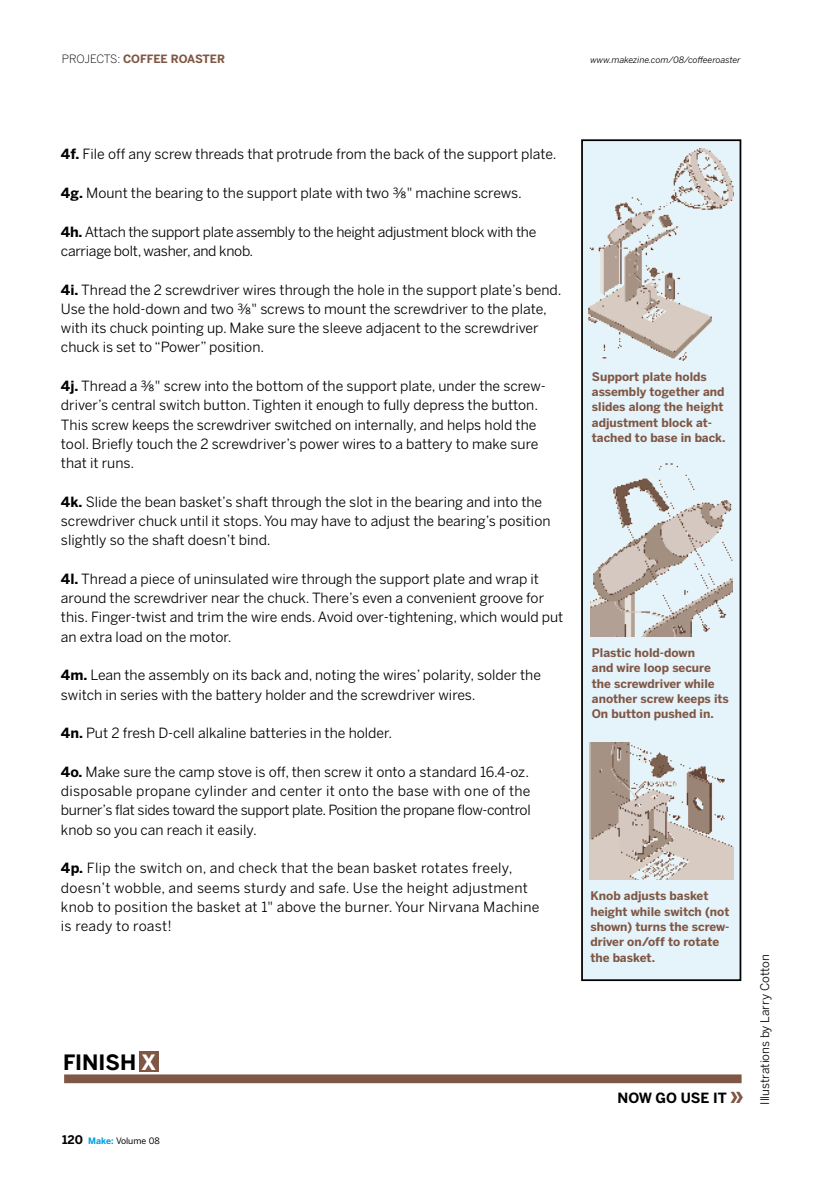
<style>
.page{position:relative;width:835px;height:1182px;background:#fff}
.page>*{position:absolute;margin:0;border:0;box-sizing:border-box;transform-origin:0 0}
.t1{font:700 21px "Benton Sans";color:#000}
.t2{font:14px/19.2px "Benton Sans";color:#000}
.t3{font:14px/19.2px "Benton Sans";letter-spacing:.02em;color:#000}
.t4{font:14px/19.2px "Benton Sans";letter-spacing:-.02em;color:#000}
.t5{font:700 14px "Benton Sans";color:#000}
.t6{font:700 11.9px/15.2px "Benton Sans";color:#7f5744}
.t7{font:11.9px "Benton Sans";color:#000}
.t8{font:700 11.38px "Benton Sans";color:#7f5744}
.t9{font:italic 8.75px "Benton Sans";color:#000}
.t10{font:8.75px "Benton Sans";color:#000}
.s1{font-weight:300;color:#000}
.s2{font-weight:700}
.s3{font-family:"Benton Sans Frac BK"}
.s4{color:#fff}
.s5{font-weight:700;font-size:11.9px}
.s6{font-weight:700;color:#00a2e3}
.s7{font-size:21px;color:#7f5744}
</style>
<div class="page">
<div style="left:582px;top:140px;width:158px;height:840px;background:#e5f3fb"></div>
<div style="left:581px;top:139px;width:160px;height:841px;border:2px solid #000"></div>
<div style="left:139px;top:1051px;width:20px;height:20px;background:#7f5744"></div>
<div style="left:64px;top:1074px;width:677px;height:9px;background:#7f5744"></div>
<img style="left:590px;top:463px;width:142px;height:173px">
<img style="left:589px;top:742px;width:144px;height:137px">
<img style="left:589px;top:140px;width:144px;height:221px">
<p class="t8" style="left:62px;top:52px;width:165px"><span class="s1">PROJECTS:</span> coffee roaster</p>
<p class="t9" style="left:590px;top:55px;width:152px">www.makezine.com/08/coffeeroaster</p>
<p class="t2" style="left:61px;top:145px;width:497px"><span class="s2">4f.</span> File off any screw threads that protrude from the back of the support plate.</p>
<p class="t2" style="left:61px;top:183px;width:462px"><span class="s2">4g.</span> Mount the bearing to the support plate with two <span class="s3">2</span>" machine screws.</p>
<p class="t4" style="left:61px;top:222px;width:477px"><span class="s2">4h.</span> Attach the support plate assembly to the height adjustment block with the carriage bolt, washer, and knob.</p>
<p class="t2" style="left:61px;top:279px;width:502px"><span class="s2">4i.</span> Thread the 2 screwdriver wires through the hole in the support plate’s bend.<br>Use the hold-down and two <span class="s3">2</span>" screws to mount the screwdriver to the plate, with its chuck pointing up. Make sure the sleeve adjacent to the screwdriver chuck is set to “Power” position.</p>
<p class="t2" style="left:61px;top:376px;width:486px"><span class="s2">4j.</span> Thread a <span class="s3">2</span>" screw into the bottom of the support plate, under the screw&shy;driver’s central switch button. Tighten it enough to fully depress the button.<br>This screw keeps the screwdriver switched on internally, and helps hold the tool. Briefly touch the 2 screwdriver’s power wires to a battery to make sure that it runs.</p>
<p class="t2" style="left:61px;top:492px;width:491px"><span class="s2">4k.</span> Slide the bean basket’s shaft through the slot in the bearing and into the screwdriver chuck until it stops. You may have to adjust the bearing’s position slightly so the shaft doesn’t bind.</p>
<p class="t2" style="left:61px;top:569px;width:504px"><span class="s2">4l.</span> Thread a piece of uninsulated wire through the support plate and wrap it around the screwdriver near the chuck. There’s even a convenient groove for this. Finger-twist and trim the wire ends. Avoid over-tightening, which would put an extra load on the motor.</p>
<p class="t2" style="left:61px;top:665px;width:481px"><span class="s2">4m.</span> Lean the assembly on its back and, noting the wires’ polarity, solder the switch in series with the battery holder and the screwdriver wires.</p>
<p class="t2" style="left:61px;top:723px;width:333px"><span class="s2">4n.</span> Put 2 fresh D-cell alkaline batteries in the holder.</p>
<p class="t2" style="left:61px;top:761px;width:471px;text-align:justify"><span class="s2">4o.</span> Make sure the camp stove is off, then screw it onto a standard 16.4-oz. disposable propane cylinder and center it onto the base with one of the burner’s flat sides toward the support plate. Position the propane flow-control knob so you can reach it easily.</p>
<p class="t3" style="left:61px;top:858px;width:480px"><span class="s2">4p.</span> Flip the switch on, and check that the bean basket rotates freely, doesn’t wobble, and seems sturdy and safe. Use the height adjustment knob to position the basket at 1" above the burner. Your Nirvana Machine is ready to roast!</p>
<h1 class="t1" style="left:63px;top:1049px;width:95px">FINISH <span class="s4">X</span></h1>
<p class="t10" style="left:62px;top:1134px;width:99px"><span class="s5">120</span> <span class="s6">Make:</span> Volume 08</p>
<p class="t6" style="left:592px;top:368px;width:135px">Support plate holds assembly together and slides along the height adjustment block at&shy;tached to base in back.</p>
<p class="t6" style="left:592px;top:644px;width:139px">Plastic hold-down<br>and wire loop secure the screwdriver while another screw keeps its<br>On button pushed in.</p>
<p class="t6" style="left:590px;top:888px;width:141px">Knob adjusts basket height while switch (not shown) turns the screw&shy;driver on/off to rotate the basket.</p>
<p class="t5" style="left:617px;top:1089px;width:128px">NOW GO USE IT <span class="s7">»</span></p>
<p class="t7" style="left:758px;top:1104px;width:152px;rotate:-90deg">Illustrations by Larry Cotton</p>
</div>
